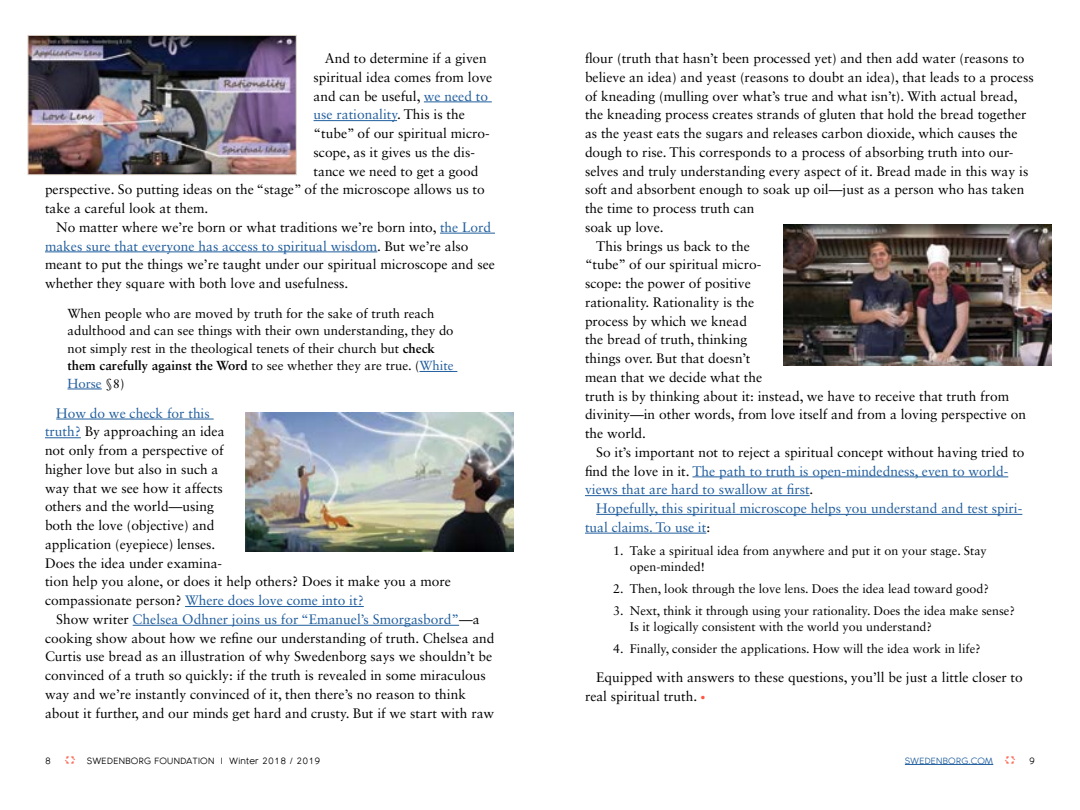
<style>
.page{position:relative;width:1080px;height:810px;background:#fff}
.page>*{position:absolute;margin:0;border:0;box-sizing:border-box;transform-origin:0 0}
.t1{font:13.75px/18.8px "Sabon LT Std";color:#000}
.t2{font:13.75px "Sabon LT Std";color:#215e9e}
.t3{font:13.12px/17.5px "Sabon LT Std";color:#000}
.t4{font:12.5px/16.2px "Sabon LT Std";color:#000}
.t5{font:8.75px "Bambino New";letter-spacing:.025em;color:#000}
.t6{font:8.75px "Bambino New";letter-spacing:.025em;color:#215e9e}
.s1{color:#215e9e}
.s2{color:#000}
.s3{font-weight:700}
.s4{font-size:10px;color:#ff5541}
</style>
<div class="page">
<svg style="left:65px;top:756px;width:10px;height:8px"></svg>
<svg style="left:1005px;top:756px;width:10px;height:8px"></svg>
<img style="left:30px;top:37px;width:265px;height:136px">
<div style="left:28px;top:35px;width:269px;height:140px;border:1px solid #d2c9bc"></div>
<img style="left:784px;top:225px;width:268px;height:140px">
<img style="left:246px;top:412px;width:268px;height:139px">
<hr style="left:905px;top:764px;width:88px;height:1px;background:#215e9e">
<hr style="left:424px;top:102px;width:68px;height:1px;background:#215e9e">
<hr style="left:314px;top:120px;width:83px;height:1px;background:#215e9e">
<hr style="left:440px;top:233px;width:55px;height:1px;background:#215e9e">
<hr style="left:45px;top:252px;width:332px;height:1px;background:#215e9e">
<hr style="left:419px;top:371px;width:38px;height:1px;background:#215e9e">
<hr style="left:68px;top:389px;width:34px;height:1px;background:#215e9e">
<hr style="left:56px;top:419px;width:158px;height:1px;background:#215e9e">
<hr style="left:45px;top:437px;width:36px;height:1px;background:#215e9e">
<hr style="left:185px;top:606px;width:179px;height:1px;background:#215e9e">
<hr style="left:133px;top:625px;width:326px;height:1px;background:#215e9e">
<hr style="left:692px;top:477px;width:316px;height:1px;background:#215e9e">
<hr style="left:585px;top:495px;width:225px;height:1px;background:#215e9e">
<hr style="left:596px;top:514px;width:426px;height:1px;background:#215e9e">
<hr style="left:585px;top:533px;width:121px;height:1px;background:#215e9e">
<p class="t1" style="left:325px;top:49px;width:163px">And to determine if a given</p>
<p class="t1" style="left:314px;top:67px;width:180px">spiritual idea comes from love</p>
<p class="t1" style="left:314px;top:86px;width:176px">and can be useful, <span class="s1">we need to</span></p>
<p class="t2" style="left:314px;top:106px;width:153px">use rationality<span class="s2">. This is the</span></p>
<p class="t1" style="left:314px;top:124px;width:178px">“tube” of our spiritual micro-</p>
<p class="t1" style="left:314px;top:142px;width:163px">scope, as it gives us the dis-</p>
<p class="t1" style="left:314px;top:161px;width:167px">tance we need to get a good</p>
<p class="t1" style="left:45px;top:180px;width:441px">perspective. So putting ideas on the “stage” of the microscope allows us to</p>
<p class="t1" style="left:45px;top:199px;width:165px">take a careful look at them.</p>
<p class="t1" style="left:56px;top:218px;width:436px">No matter where we’re born or what traditions we’re born into, <span class="s1">the Lord</span></p>
<p class="t2" style="left:45px;top:238px;width:425px">makes sure that everyone has access to spiritual wisdom<span class="s2">. But we’re also</span></p>
<p class="t1" style="left:45px;top:255px;width:451px">meant to put the things we’re taught under our spiritual microscope and see</p>
<p class="t1" style="left:45px;top:274px;width:305px">whether they square with both love and usefulness.</p>
<p class="t3" style="left:68px;top:304px;width:388px">When people who are moved by truth for the sake of truth reach adulthood and can see things with their own understanding, they do not simply rest in the theological tenets of their church but <span class="s3">check them carefully against the Word</span> to see whether they are true. (<span class="s1">White Horse</span> §8)</p>
<p class="t1" style="left:45px;top:403px;width:407px;text-indent:11px"><span class="s1">How do we check for this<br>truth?</span> By approaching an idea<br>not only from a perspective of<br>higher love but also in such a<br>way that we see how it affects<br>others and the world—using<br>both the love (objective) and<br>application (eyepiece) lenses.<br>Does the idea under examina-<br>tion help you alone, or does it help others? Does it make you a more compassionate person? <span class="s1">Where does love come into it?</span></p>
<p class="t1" style="left:45px;top:610px;width:451px;text-indent:11px">Show writer <span class="s1">Chelsea Odhner joins us for “Emanuel’s Smorgasbord”</span>—a cooking show about how we refine our understanding of truth. Chelsea and Curtis use bread as an illustration of why Swedenborg says we shouldn’t be convinced of a truth so quickly: if the truth is revealed in some miraculous way and we’re instantly convinced of it, then there’s no reason to think about it further, and our minds get hard and crusty. But if we start with raw</p>
<p class="t1" style="left:585px;top:49px;width:441px">flour (truth that hasn’t been processed yet) and then add water (reasons to</p>
<p class="t1" style="left:585px;top:67px;width:450px">believe an idea) and yeast (reasons to doubt an idea), that leads to a process</p>
<p class="t1" style="left:585px;top:86px;width:434px">of kneading (mulling over what’s true and what isn’t). With actual bread,</p>
<p class="t1" style="left:585px;top:105px;width:443px">the kneading process creates strands of gluten that hold the bread together</p>
<p class="t1" style="left:585px;top:124px;width:434px">as the yeast eats the sugars and releases carbon dioxide, which causes the</p>
<p class="t1" style="left:585px;top:142px;width:430px">dough to rise. This corresponds to a process of absorbing truth into our-</p>
<p class="t1" style="left:585px;top:161px;width:445px">selves and truly understanding every aspect of it. Bread made in this way is</p>
<p class="t1" style="left:585px;top:180px;width:441px">soft and absorbent enough to soak up oil—just as a person who has taken</p>
<p class="t1" style="left:585px;top:199px;width:171px">the time to process truth can</p>
<p class="t1" style="left:585px;top:218px;width:80px">soak up love.</p>
<p class="t1" style="left:596px;top:236px;width:155px">This brings us back to the</p>
<p class="t1" style="left:585px;top:255px;width:178px">“tube” of our spiritual micro-</p>
<p class="t1" style="left:585px;top:274px;width:167px">scope: the power of positive</p>
<p class="t1" style="left:585px;top:293px;width:171px">rationality. Rationality is the</p>
<p class="t1" style="left:585px;top:311px;width:163px">process by which we knead</p>
<p class="t1" style="left:585px;top:330px;width:164px">the bread of truth, thinking</p>
<p class="t1" style="left:585px;top:349px;width:167px">things over. But that doesn’t</p>
<p class="t1" style="left:585px;top:368px;width:179px">mean that we decide what the</p>
<p class="t1" style="left:585px;top:386px;width:426px">truth is by thinking about it: instead, we have to receive that truth from</p>
<p class="t1" style="left:585px;top:405px;width:443px">divinity—in other words, from love itself and from a loving perspective on</p>
<p class="t1" style="left:585px;top:424px;width:63px">the world.</p>
<p class="t1" style="left:596px;top:443px;width:430px">So it’s important not to reject a spiritual concept without having tried to</p>
<p class="t2" style="left:585px;top:463px;width:425px"><span class="s2">find the love in it.</span> The path to truth is open-mindedness, even to world-</p>
<p class="t2" style="left:585px;top:481px;width:230px">views that are hard to swallow at first<span class="s2">.</span></p>
<p class="t2" style="left:596px;top:500px;width:428px">Hopefully, this spiritual microscope helps you understand and test spiri-</p>
<p class="t2" style="left:585px;top:519px;width:127px">tual claims. To use it<span class="s2">:</span></p>
<p class="t4" style="left:630px;top:542px;width:358px;text-indent:-17px">1. Take a spiritual idea from anywhere and put it on your stage. Stay open-minded!</p>
<p class="t4" style="left:613px;top:580px;width:377px">2. Then, look through the love lens. Does the idea lead toward good?</p>
<p class="t4" style="left:630px;top:602px;width:386px;text-indent:-17px">3. Next, think it through using your rationality. Does the idea make sense?<br>Is it logically consistent with the world you understand?</p>
<p class="t4" style="left:613px;top:640px;width:369px">4. Finally, consider the applications. How will the idea work in life?</p>
<p class="t1" style="left:585px;top:668px;width:439px;text-indent:11px">Equipped with answers to these questions, you’ll be just a little closer to real spiritual truth. <span class="s4">•</span></p>
<p class="t5" style="left:45px;top:753px;width:7px">8</p>
<p class="t5" style="left:87px;top:753px;width:235px">SWEDENBORG FOUNDATION l Winter 2018 / 2019</p>
<p class="t6" style="left:905px;top:753px;width:90px">SWEDENBORG.COM</p>
<p class="t5" style="left:1029px;top:753px;width:7px">9</p>
</div>
